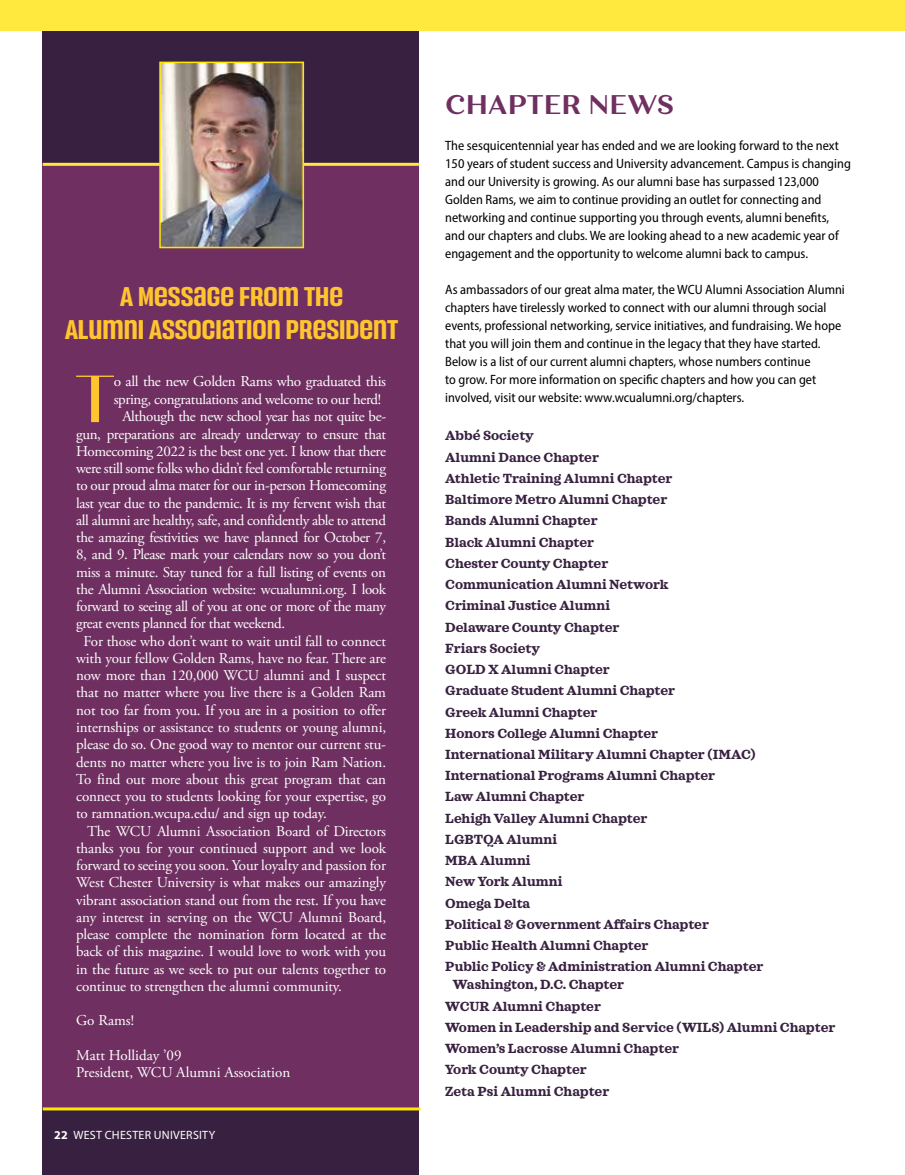
<style>
.page{position:relative;width:905px;height:1175px;background:#fff}
.page>*{position:absolute;margin:0;border:0;box-sizing:border-box;transform-origin:0 0}
.t1{font:500 66.45px "Quiche Display";color:#ffc52f}
.t2{font:600 27px/32.4px "Versus";color:#ffc52f;text-align:center}
.t3{font:700 27px "Quiche Text";color:#6f3061}
.t4{font:15px/17.2px "Adobe Garamond Pro";letter-spacing:-.01em;color:#fff}
.t5{font:semi-condensed 13.5px/18px "Myriad Pro";color:#000}
.t6{font:700 13.5px/21.3px "Sagona";color:#382140}
.t7{font:12px "Myriad Pro";letter-spacing:.02em;color:#fff}
.s1{font-weight:700}
</style>
<div class="page">
<hr style="left:904px;top:0;width:1px;height:31px;background:#ffe93f">
<div style="left:43px;top:0;width:376px;height:1174px;background:#382140"></div>
<div style="left:43px;top:164px;width:376px;height:943px;background:#6f3061"></div>
<hr style="left:43px;top:163px;width:376px;height:3px;background:#ffe93f">
<hr style="left:43px;top:1107px;width:377px;height:3px;background:#ffe600">
<img style="left:162px;top:65px;width:139px;height:180px">
<div style="left:159px;top:62px;width:145px;height:186px;border:2px solid #ffe600"></div>
<div style="left:0;top:0;width:904px;height:31px;background:#ffe93f"></div>
<h2 class="t2" style="left:65px;top:279px;width:335px">A MESSAGE FROM THE<br>ALUMNI ASSOCIATION PRESIDENT</h2>
<h1 class="t1" style="left:75px;top:359px;width:42px">T</h1>
<p class="t4" style="left:114px;top:373px;width:274px">o all the new Golden Rams who graduated this</p>
<p class="t4" style="left:114px;top:391px;width:269px">spring, congratulations and welcome to our herd!</p>
<p class="t4" style="left:122px;top:408px;width:265px">Although the new school year has not quite be-</p>
<p class="t4" style="left:76px;top:426px;width:311px">gun, preparations are already underway to ensure that</p>
<p class="t4" style="left:76px;top:443px;width:311px">Homecoming 2022 is the best one yet. I know that there</p>
<p class="t4" style="left:76px;top:460px;width:311px">were still some folks who didn’t feel comfortable returning</p>
<p class="t4" style="left:76px;top:477px;width:311px">to our proud alma mater for our in-person Homecoming</p>
<p class="t4" style="left:76px;top:495px;width:311px">last year due to the pandemic. It is my fervent wish that</p>
<p class="t4" style="left:76px;top:512px;width:311px">all alumni are healthy, safe, and confidently able to attend</p>
<p class="t4" style="left:76px;top:529px;width:311px">the amazing festivities we have planned for October 7,</p>
<p class="t4" style="left:76px;top:546px;width:311px">8, and 9. Please mark your calendars now so you don’t</p>
<p class="t4" style="left:76px;top:564px;width:311px">miss a minute. Stay tuned for a full listing of events on</p>
<p class="t4" style="left:76px;top:581px;width:311px">the Alumni Association website: wcualumni.org. I look</p>
<p class="t4" style="left:76px;top:598px;width:311px">forward to seeing all of you at one or more of the many</p>
<p class="t4" style="left:76px;top:615px;width:211px">great events planned for that weekend.</p>
<p class="t4" style="left:84px;top:633px;width:304px">For those who don’t want to wait until fall to connect</p>
<p class="t4" style="left:76px;top:650px;width:311px">with your fellow Golden Rams, have no fear. There are</p>
<p class="t4" style="left:76px;top:667px;width:311px">now more than 120,000 WCU alumni and I suspect</p>
<p class="t4" style="left:76px;top:684px;width:311px">that no matter where you live there is a Golden Ram</p>
<p class="t4" style="left:76px;top:702px;width:311px">not too far from you. If you are in a position to offer</p>
<p class="t4" style="left:76px;top:719px;width:311px">internships or assistance to students or young alumni,</p>
<p class="t4" style="left:76px;top:736px;width:311px">please do so. One good way to mentor our current stu-</p>
<p class="t4" style="left:76px;top:753px;width:311px">dents no matter where you live is to join Ram Nation.</p>
<p class="t4" style="left:76px;top:771px;width:311px">To find out more about this great program that can</p>
<p class="t4" style="left:76px;top:788px;width:311px">connect you to students looking for your expertise, go</p>
<p class="t4" style="left:76px;top:805px;width:252px">to ramnation.wcupa.edu/ and sign up today.</p>
<p class="t4" style="left:87px;top:822px;width:300px">The WCU Alumni Association Board of Directors</p>
<p class="t4" style="left:76px;top:840px;width:311px">thanks you for your continued support and we look</p>
<p class="t4" style="left:76px;top:857px;width:311px">forward to seeing you soon. Your loyalty and passion for</p>
<p class="t4" style="left:76px;top:874px;width:311px">West Chester University is what makes our amazingly</p>
<p class="t4" style="left:76px;top:891px;width:311px">vibrant association stand out from the rest. If you have</p>
<p class="t4" style="left:76px;top:909px;width:311px">any interest in serving on the WCU Alumni Board,</p>
<p class="t4" style="left:76px;top:926px;width:311px">please complete the nomination form located at the</p>
<p class="t4" style="left:76px;top:943px;width:311px">back of this magazine. I would love to work with you</p>
<p class="t4" style="left:76px;top:960px;width:311px">in the future as we seek to put our talents together to</p>
<p class="t4" style="left:76px;top:978px;width:267px">continue to strengthen the alumni community.</p>
<p class="t4" style="left:76px;top:1012px;width:59px">Go Rams!</p>
<p class="t4" style="left:76px;top:1047px;width:215px">Matt Holliday ’09<br>President, WCU Alumni Association</p>
<p class="t7" style="left:54px;top:1127px;width:163px"><span class="s1">22</span> WEST CHESTER UNIVERSITY</p>
<h2 class="t3" style="left:445px;top:88px;width:230px">CHAPTER NEWS</h2>
<p class="t5" style="left:445px;top:136px;width:407px">The sesquicentennial year has ended and we are looking forward to the next 150 years of student success and University advancement. Campus is changing and our University is growing. As our alumni base has surpassed 123,000<br>Golden Rams, we aim to continue providing an outlet for connecting and networking and continue supporting you through events, alumni benefits, and our chapters and clubs. We are looking ahead to a new academic year of engagement and the opportunity to welcome alumni back to campus.</p>
<p class="t5" style="left:445px;top:280px;width:401px">As ambassadors of our great alma mater, the WCU Alumni Association Alumni chapters have tirelessly worked to connect with our alumni through social events, professional networking, service initiatives, and fundraising. We hope that you will join them and continue in the legacy that they have started.<br>Below is a list of our current alumni chapters, whose numbers continue<br>to grow. For more information on specific chapters and how you can get involved, visit our website: www.wcualumni.org/chapters.</p>
<p class="t6" style="left:445px;top:425px;width:319px">Abbé Society<br>Alumni Dance Chapter<br>Athletic Training Alumni Chapter<br>Baltimore Metro Alumni Chapter<br>Bands Alumni Chapter<br>Black Alumni Chapter<br>Chester County Chapter<br>Communication Alumni Network<br>Criminal Justice Alumni<br>Delaware County Chapter<br>Friars Society<br>GOLD X Alumni Chapter<br>Graduate Student Alumni Chapter<br>Greek Alumni Chapter<br>Honors College Alumni Chapter<br>International Military Alumni Chapter (IMAC)<br>International Programs Alumni Chapter<br>Law Alumni Chapter<br>Lehigh Valley Alumni Chapter<br>LGBTQA Alumni<br>MBA Alumni<br>New York Alumni<br>Omega Delta<br>Political &amp; Government Affairs Chapter<br>Public Health Alumni Chapter<br>Public Policy &amp; Administration Alumni Chapter</p>
<p class="t6" style="left:445px;top:974px;width:391px;text-indent:8px">Washington, D.C. Chapter<br>WCUR Alumni Chapter<br>Women in Leadership and Service (WILS) Alumni Chapter<br>Women’s Lacrosse Alumni Chapter<br>York County Chapter<br>Zeta Psi Alumni Chapter</p>
</div>
